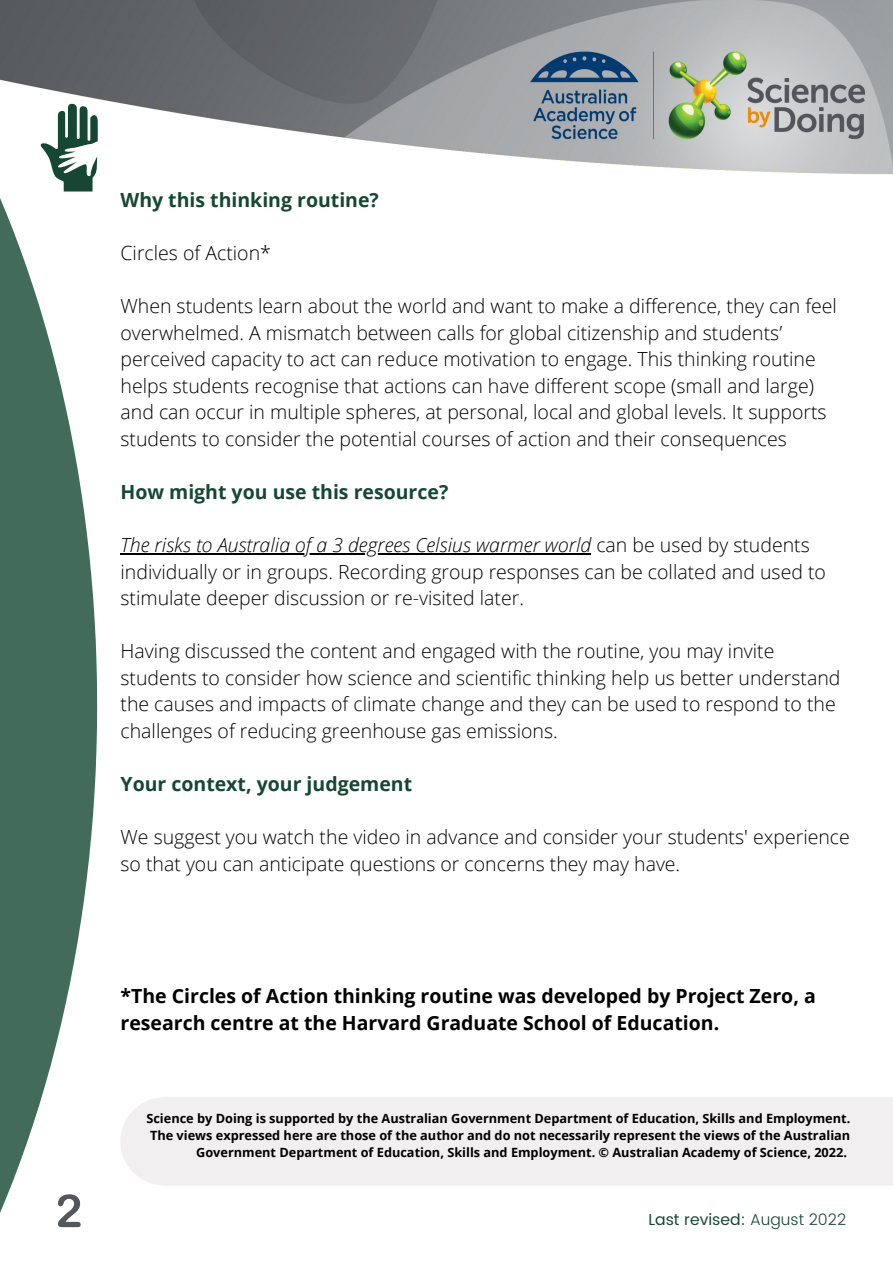
<style>
.page{position:relative;width:893px;height:1264px;background:#fff}
.page>*{position:absolute;margin:0;border:0;box-sizing:border-box;transform-origin:0 0}
.t1{font:300 19.5px/26.5px "Open Sans";color:#000}
.t2{font:700 19.5px/26.5px "Open Sans";color:#000}
.t3{font:700 19.5px "Open Sans";color:#154734}
.t4{font:15.75px "Poppins";color:#154734}
.t5{font:700 12.75px/17px "Open Sans";color:#000;text-align:right}
.s1{font-style:italic}
.s2{font-weight:300}
</style>
<div class="page">
<img style="left:97px;top:0;width:795px;height:175px">
<svg style="left:0;top:0;width:97px;height:1213px;fill:#436b5c"></svg>
<div style="left:120px;top:1097px;width:772px;height:88px;background:#f1efef"></div>
<hr style="left:120px;top:553px;width:471px;height:1px;background:#000">
<div style="left:31px;top:1173px;width:75px;height:75px;background:#fff;border-radius:50%"></div>
<svg style="left:58px;top:1194px;width:23px;height:33px"></svg>
<p class="t3" style="left:120px;top:186px;width:260px">Why this thinking routine?</p>
<p class="t1" style="left:120px;top:239px;width:152px">Circles of Action*</p>
<p class="t1" style="left:120px;top:292px;width:718px">When students learn about the world and want to make a difference, they can feel overwhelmed. A mismatch between calls for global citizenship and students’ perceived capacity to act can reduce motivation to engage. This thinking routine helps students recognise that actions can have different scope (small and large) and can occur in multiple spheres, at personal, local and global levels. It supports students to consider the potential courses of action and their consequences</p>
<p class="t3" style="left:120px;top:478px;width:329px">How might you use this resource?</p>
<p class="t1" style="left:120px;top:531px;width:707px"><span class="s1">The risks to Australia of a 3 degrees Celsius warmer world</span> can be used by students individually or in groups. Recording group responses can be collated and used to stimulate deeper discussion or re-visited later.</p>
<p class="t1" style="left:120px;top:637px;width:721px">Having discussed the content and engaged with the routine, you may invite students to consider how science and scientific thinking help us better understand the causes and impacts of climate change and they can be used to respond to the challenges of reducing greenhouse gas emissions.</p>
<p class="t3" style="left:120px;top:770px;width:293px">Your context, your judgement</p>
<p class="t1" style="left:120px;top:823px;width:730px">We suggest you watch the video in advance and consider your students' experience so that you can anticipate questions or concerns they may have.</p>
<p class="t2" style="left:120px;top:982px;width:696px">*The Circles of Action thinking routine was developed by Project Zero, a research centre at the Harvard Graduate School of Education.</p>
<p class="t5" style="left:146px;top:1109px;width:705px">Science by Doing is supported by the Australian Government Department of Education, Skills and Employment.<br>The views expressed here are those of the author and do not necessarily represent the views of the Australian<br>Government Department of Education, Skills and Employment. © Australian Academy of Science, 2022.</p>
<p class="t4" style="left:648px;top:1210px;width:199px">Last revised: <span class="s2">August 2022</span></p>
</div>
